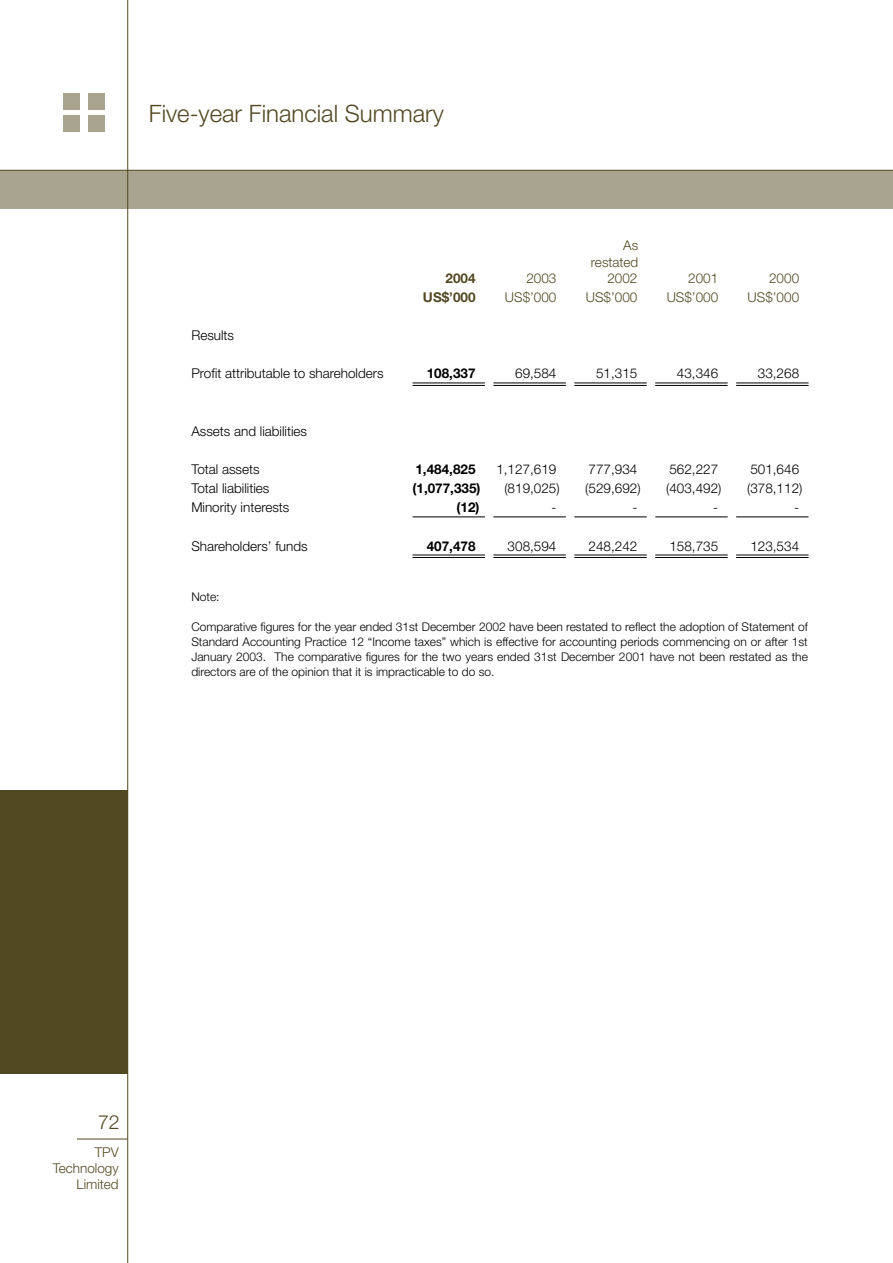
<style>
.page{position:relative;width:893px;height:1263px;background:#fff}
.page>*{position:absolute;margin:0;border:0;box-sizing:border-box;transform-origin:0 0}
.t1{font:300 24px "Helvetica Neue";color:#524821}
.t2{font:300 19.5px "Helvetica Neue";color:#524821}
.t3{font:300 13.5px "Helvetica Neue";color:#000}
.t4{font:300 13.5px/16.2px "Helvetica Neue";color:#524821;text-align:right}
.t5{font:700 13.5px "Helvetica Neue";color:#000}
.t6{font:700 13.5px "Helvetica Neue";color:#524821}
.t7{font:300 12px/15px "Helvetica Neue";color:#000;text-align:justify}
</style>
<div class="page">
<div style="left:0;top:170px;width:893px;height:65px;background:#a9a490"></div>
<div style="left:0;top:209px;width:893px;height:1054px;background:#fff"></div>
<div style="left:0;top:790px;width:128px;height:284px;background:#524821"></div>
<hr style="left:127px;top:0;width:1px;height:1263px;background:#524821">
<div style="left:63px;top:93px;width:17px;height:17px;background:#a9a490"></div>
<div style="left:88px;top:93px;width:16px;height:17px;background:#a9a490"></div>
<div style="left:63px;top:115px;width:17px;height:17px;background:#a9a490"></div>
<div style="left:88px;top:115px;width:16px;height:17px;background:#a9a490"></div>
<hr style="left:77px;top:1139px;width:51px;height:1px;background:#524821">
<hr style="left:0;top:170px;width:893px;height:1px;background:#524821">
<hr style="left:412px;top:383px;width:73px;height:1px;background:#000">
<hr style="left:412px;top:385px;width:73px;height:1px;background:#000">
<hr style="left:493px;top:383px;width:73px;height:1px;background:#000">
<hr style="left:493px;top:385px;width:73px;height:1px;background:#000">
<hr style="left:574px;top:383px;width:73px;height:1px;background:#000">
<hr style="left:574px;top:385px;width:73px;height:1px;background:#000">
<hr style="left:655px;top:383px;width:73px;height:1px;background:#000">
<hr style="left:655px;top:385px;width:73px;height:1px;background:#000">
<hr style="left:736px;top:383px;width:72px;height:1px;background:#000">
<hr style="left:736px;top:385px;width:72px;height:1px;background:#000">
<hr style="left:412px;top:516px;width:73px;height:1px;background:#000">
<hr style="left:493px;top:516px;width:73px;height:1px;background:#000">
<hr style="left:574px;top:516px;width:73px;height:1px;background:#000">
<hr style="left:655px;top:516px;width:73px;height:1px;background:#000">
<hr style="left:736px;top:516px;width:73px;height:1px;background:#000">
<hr style="left:412px;top:555px;width:73px;height:1px;background:#000">
<hr style="left:412px;top:557px;width:73px;height:1px;background:#000">
<hr style="left:493px;top:555px;width:73px;height:1px;background:#000">
<hr style="left:493px;top:557px;width:73px;height:1px;background:#000">
<hr style="left:574px;top:555px;width:73px;height:1px;background:#000">
<hr style="left:574px;top:557px;width:73px;height:1px;background:#000">
<hr style="left:655px;top:555px;width:73px;height:1px;background:#000">
<hr style="left:655px;top:557px;width:73px;height:1px;background:#000">
<hr style="left:736px;top:555px;width:72px;height:1px;background:#000">
<hr style="left:736px;top:557px;width:72px;height:1px;background:#000">
<h1 class="t1" style="left:149px;top:99px;width:297px">Five-year Financial Summary</h1>
<p class="t6" style="left:445px;top:270px;width:32px">2004</p>
<p class="t4" style="left:526px;top:270px;width:32px">2003</p>
<p class="t4" style="left:591px;top:237px;width:49px">As restated<br>2002</p>
<p class="t4" style="left:688px;top:270px;width:32px">2001</p>
<p class="t4" style="left:769px;top:270px;width:32px">2000</p>
<p class="t6" style="left:423px;top:289px;width:54px">US$’000</p>
<p class="t4" style="left:505px;top:289px;width:53px">US$’000</p>
<p class="t4" style="left:586px;top:289px;width:53px">US$’000</p>
<p class="t4" style="left:667px;top:289px;width:53px">US$’000</p>
<p class="t4" style="left:748px;top:289px;width:53px">US$’000</p>
<p class="t3" style="left:191px;top:327px;width:44px">Results</p>
<p class="t3" style="left:191px;top:365px;width:194px">Profit attributable to shareholders</p>
<p class="t5" style="left:427px;top:365px;width:50px">108,337</p>
<p class="t3" style="left:515px;top:365px;width:43px">69,584</p>
<p class="t3" style="left:596px;top:365px;width:43px">51,315</p>
<p class="t3" style="left:677px;top:365px;width:43px">43,346</p>
<p class="t3" style="left:758px;top:365px;width:43px">33,268</p>
<p class="t3" style="left:191px;top:423px;width:117px">Assets and liabilities</p>
<p class="t3" style="left:191px;top:461px;width:70px">Total assets</p>
<p class="t5" style="left:415px;top:461px;width:62px">1,484,825</p>
<p class="t3" style="left:496px;top:461px;width:62px">1,127,619</p>
<p class="t3" style="left:589px;top:461px;width:50px">777,934</p>
<p class="t3" style="left:669px;top:461px;width:50px">562,227</p>
<p class="t3" style="left:750px;top:461px;width:50px">501,646</p>
<p class="t3" style="left:191px;top:480px;width:80px">Total liabilities</p>
<p class="t5" style="left:412px;top:480px;width:70px">(1,077,335)</p>
<p class="t3" style="left:504px;top:480px;width:57px">(819,025)</p>
<p class="t3" style="left:585px;top:480px;width:57px">(529,692)</p>
<p class="t3" style="left:666px;top:480px;width:57px">(403,492)</p>
<p class="t3" style="left:747px;top:480px;width:57px">(378,112)</p>
<p class="t3" style="left:191px;top:499px;width:99px">Minority interests</p>
<p class="t5" style="left:456px;top:499px;width:25px">(12)</p>
<p class="t3" style="left:551px;top:499px;width:6px">-</p>
<p class="t3" style="left:632px;top:499px;width:6px">-</p>
<p class="t3" style="left:713px;top:499px;width:6px">-</p>
<p class="t3" style="left:794px;top:499px;width:6px">-</p>
<p class="t3" style="left:191px;top:537px;width:118px">Shareholders’ funds</p>
<p class="t5" style="left:427px;top:537px;width:50px">407,478</p>
<p class="t3" style="left:508px;top:537px;width:50px">308,594</p>
<p class="t3" style="left:589px;top:537px;width:50px">248,242</p>
<p class="t3" style="left:669px;top:537px;width:50px">158,735</p>
<p class="t3" style="left:750px;top:537px;width:50px">123,534</p>
<p class="t7" style="left:191px;top:589px;width:30px">Note:</p>
<p class="t7" style="left:191px;top:619px;width:618px">Comparative figures for the year ended 31st December 2002 have been restated to reflect the adoption of Statement of Standard Accounting Practice 12 “Income taxes” which is effective for accounting periods commencing on or after 1st January 2003. The comparative figures for the two years ended 31st December 2001 have not been restated as the directors are of the opinion that it is impracticable to do so.</p>
<h2 class="t2" style="left:98px;top:1110px;width:23px">72</h2>
<p class="t4" style="left:53px;top:1143px;width:67px">TPV<br>Technology<br>Limited</p>
</div>
